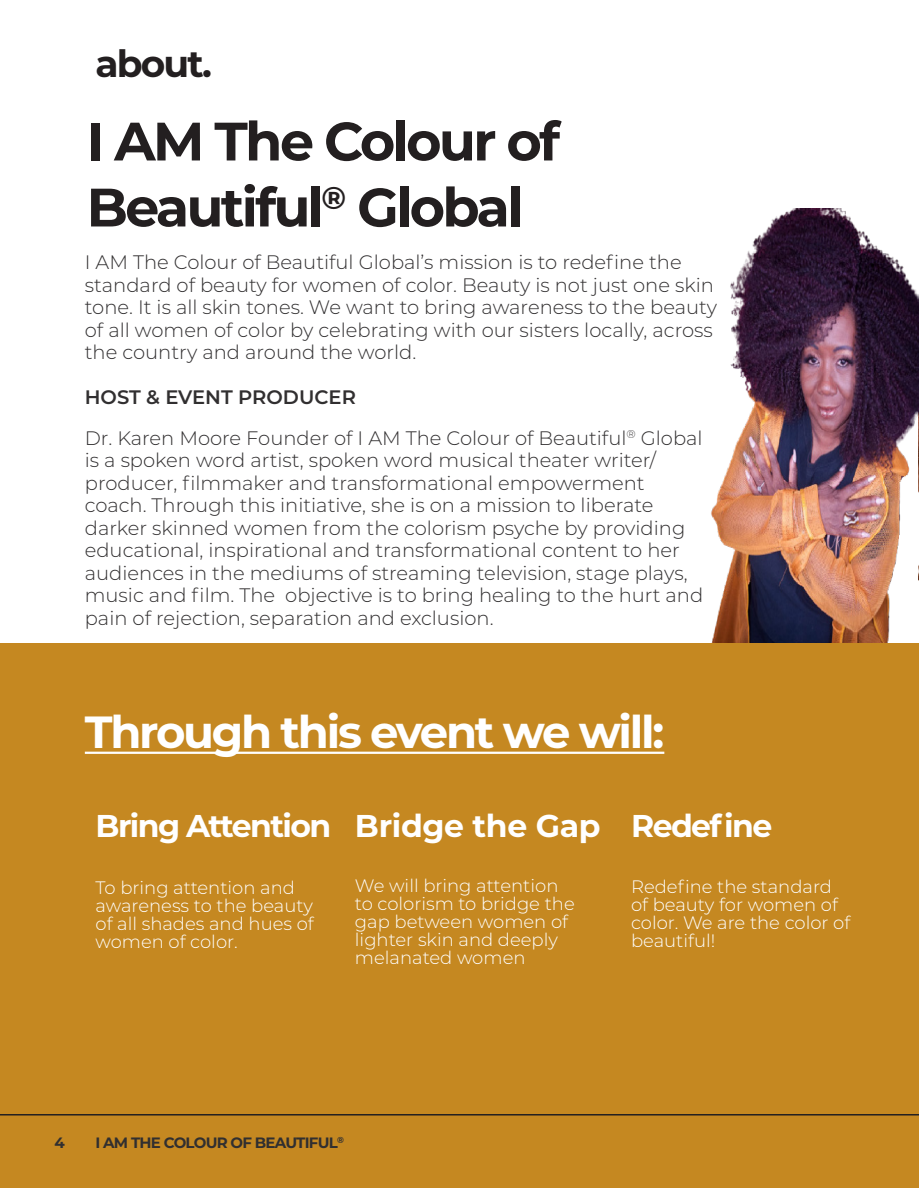
<style>
.page{position:relative;width:919px;height:1188px;background:#fff}
.page>*{position:absolute;margin:0;border:0;box-sizing:border-box;transform-origin:0 0}
.TITLE_8_no_line{font:700 54px "Montserrat";letter-spacing:-.05em;color:#231f20}
.TITLE_4{font:700 45px "Montserrat";letter-spacing:-.05em;color:#fff}
.TITLE_9_Left{font:700 37.5px "Montserrat";letter-spacing:-.05em;color:#231f20}
.TITLE_9_Left-2{font:700 31.5px "Montserrat";letter-spacing:-.05em;color:#fff}
.TITLE_9_Left-3{font:700 31.5px "Montserrat";letter-spacing:-.01em;color:#fff}
.body_text{font:300 19.5px/22.5px "Montserrat";color:#312f30}
.body_text-2{font:600 19.5px "Montserrat";color:#312f30}
.body_text-3{font:300 18px/18px "Montserrat";color:#fff}
.TITLE_3{font:700 15px "Montserrat";letter-spacing:-.05em;color:#312f30}
</style>
<div class="page">
<img style="left:918px;top:294px;width:1px;height:286px">
<img style="left:711px;top:208px;width:207px;height:435px">
<div style="left:0;top:643px;width:918px;height:545px;background:#c58821"></div>
<hr style="left:85px;top:752px;width:579px;height:2px;background:#fff">
<hr style="left:0;top:1114px;width:918px;height:2px;background:#231f20">
<p class="TITLE_9_Left" style="left:95px;top:36px;width:118px">about.</p>
<p class="TITLE_8_no_line" style="left:87px;top:102px;width:475px">I AM The Colour of</p>
<p class="TITLE_8_no_line" style="left:87px;top:168px;width:438px">Beautiful<sup>®</sup> Global</p>
<p class="body_text" style="left:85px;top:250px;width:633px">I AM The Colour of Beautiful Global’s mission is to redefine the standard of beauty for women of color. Beauty is not just one skin tone. It is all skin tones. We want to bring awareness to the beauty of all women of color by celebrating with our sisters locally, across the country and around the world.</p>
<p class="body_text-2" style="left:85px;top:383px;width:272px">HOST &amp; EVENT PRODUCER</p>
<p class="body_text" style="left:85px;top:426px;width:620px">Dr. Karen Moore Founder of I AM The Colour of Beautiful<sup>®</sup> Global is a spoken word artist, spoken word musical theater writer/ producer, filmmaker and transformational empowerment coach. Through this initiative, she is on a mission to liberate darker skinned women from the colorism psyche by providing educational, inspirational and transformational content to her audiences in the mediums of streaming television, stage plays, music and film. The objective is to bring healing to the hurt and pain of rejection, separation and exclusion.</p>
<p class="TITLE_4" style="left:85px;top:700px;width:581px">Through this event we will:</p>
<p class="TITLE_9_Left-2" style="left:95px;top:803px;width:237px">Bring Attention</p>
<p class="TITLE_9_Left-3" style="left:355px;top:803px;width:247px">Bridge the Gap</p>
<p class="TITLE_9_Left-2" style="left:631px;top:803px;width:143px">Redefine</p>
<p class="body_text-3" style="left:95px;top:878px;width:220px">To bring attention and awareness to the beauty of all shades and hues of women of color.</p>
<p class="body_text-3" style="left:355px;top:876px;width:221px">We will bring attention to colorism to bridge the gap between women of lighter skin and deeply melanated women</p>
<p class="body_text-3" style="left:631px;top:877px;width:221px">Redefine the standard of beauty for women of color. We are the color of beautiful!</p>
<p class="TITLE_3" style="left:54px;top:1132px;width:12px">4</p>
<p class="TITLE_3" style="left:95px;top:1132px;width:250px">I AM THE COLOUR OF BEAUTIFUL<sup>®</sup></p>
</div>
